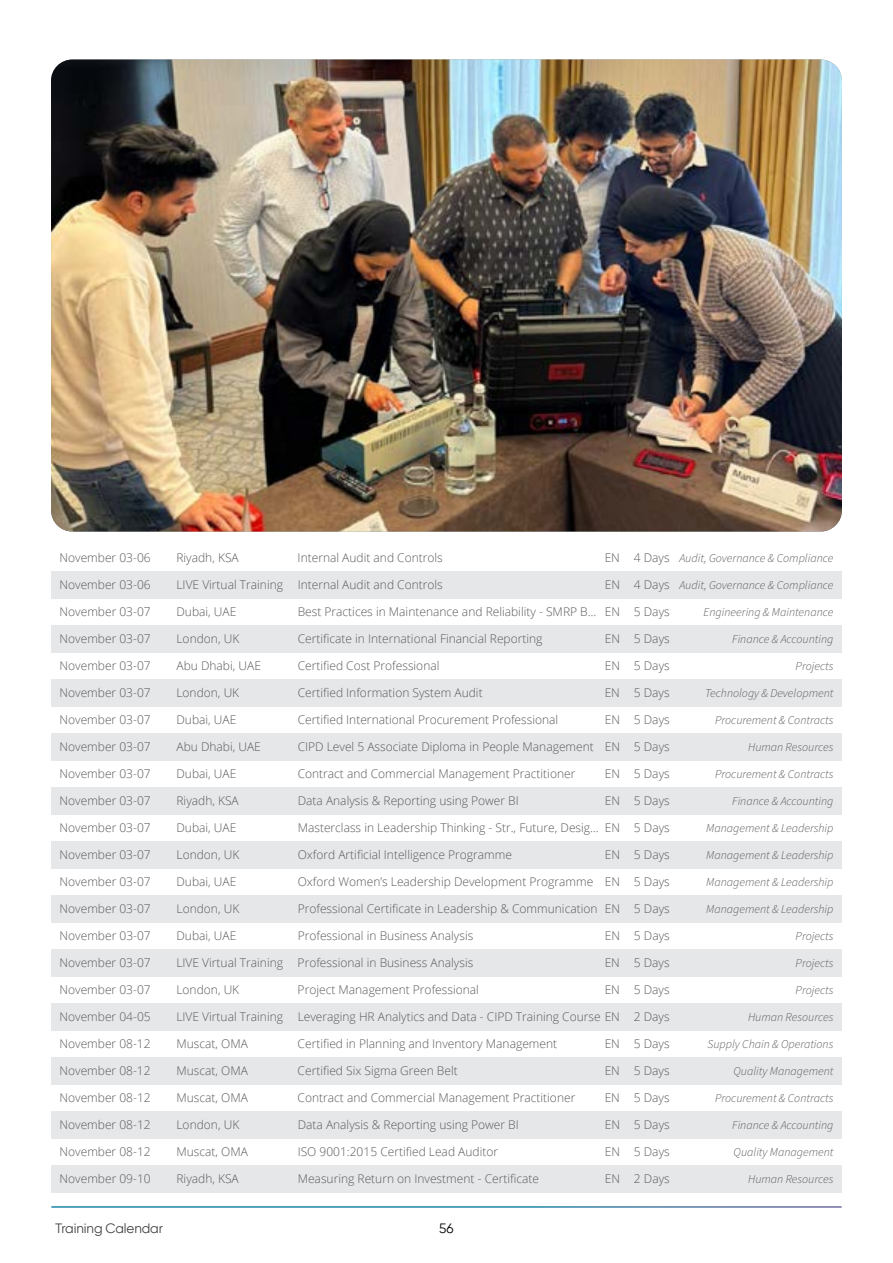
<style>
.page{position:relative;width:893px;height:1263px;background:#fff}
.page>*{position:absolute;margin:0;border:0;box-sizing:border-box;transform-origin:0 0}
.t1{font:13.5px "Gilroy";letter-spacing:-.01em;color:#414042}
.t2{font:13.5px "Gilroy";color:#000}
.t3{font:300 12px "Open Sans";color:#58595b}
.t4{font:italic 300 12px "Source Sans Pro";color:#58595b}
.s1{font-family:"Open Sans";font-style:normal}
</style>
<div class="page">
<div style="left:51px;top:571px;width:791px;height:27px;background:#e6e7e8"></div>
<div style="left:51px;top:625px;width:791px;height:27px;background:#e6e7e8"></div>
<div style="left:51px;top:679px;width:791px;height:27px;background:#e6e7e8"></div>
<div style="left:51px;top:733px;width:791px;height:27px;background:#e6e7e8"></div>
<div style="left:51px;top:787px;width:791px;height:27px;background:#e6e7e8"></div>
<div style="left:51px;top:841px;width:791px;height:27px;background:#e6e7e8"></div>
<div style="left:51px;top:895px;width:791px;height:27px;background:#e6e7e8"></div>
<div style="left:51px;top:949px;width:791px;height:27px;background:#e6e7e8"></div>
<div style="left:51px;top:1003px;width:791px;height:27px;background:#e6e7e8"></div>
<div style="left:51px;top:1057px;width:791px;height:27px;background:#e6e7e8"></div>
<div style="left:51px;top:1111px;width:791px;height:27px;background:#e6e7e8"></div>
<div style="left:51px;top:1165px;width:791px;height:27px;background:#e6e7e8"></div>
<img style="left:51px;top:60px;width:791px;height:471px">
<p class="t3" style="left:60px;top:549px;width:93px">November 03-06</p>
<p class="t3" style="left:176px;top:549px;width:64px">Riyadh, KSA</p>
<p class="t3" style="left:298px;top:549px;width:147px">Internal Audit and Controls</p>
<p class="t4" style="left:605px;top:551px;width:230px"><span class="s1">EN 4 Days</span> Audit, Governance &amp; Compliance</p>
<p class="t3" style="left:60px;top:576px;width:93px">November 03-06</p>
<p class="t3" style="left:176px;top:576px;width:268px">LIVE Virtual Training Internal Audit and Controls</p>
<p class="t4" style="left:605px;top:578px;width:230px"><span class="s1">EN 4 Days</span> Audit, Governance &amp; Compliance</p>
<p class="t3" style="left:60px;top:603px;width:93px">November 03-07</p>
<p class="t3" style="left:176px;top:603px;width:61px">Dubai, UAE</p>
<p class="t3" style="left:298px;top:603px;width:374px">Best Practices in Maintenance and Reliability - SMRP B… EN 5 Days</p>
<p class="t4" style="left:704px;top:605px;width:131px">Engineering &amp; Maintenance</p>
<p class="t3" style="left:60px;top:630px;width:93px">November 03-07</p>
<p class="t3" style="left:176px;top:630px;width:64px">London, UK</p>
<p class="t3" style="left:298px;top:630px;width:246px">Certificate in International Financial Reporting</p>
<p class="t3" style="left:605px;top:630px;width:67px">EN 5 Days</p>
<p class="t4" style="left:732px;top:632px;width:103px">Finance &amp; Accounting</p>
<p class="t3" style="left:60px;top:657px;width:93px">November 03-07</p>
<p class="t3" style="left:176px;top:657px;width:86px">Abu Dhabi, UAE</p>
<p class="t3" style="left:298px;top:657px;width:143px">Certified Cost Professional</p>
<p class="t3" style="left:605px;top:657px;width:67px">EN 5 Days</p>
<p class="t4" style="left:796px;top:659px;width:39px">Projects</p>
<p class="t3" style="left:60px;top:684px;width:93px">November 03-07</p>
<p class="t3" style="left:176px;top:684px;width:64px">London, UK</p>
<p class="t3" style="left:298px;top:684px;width:187px">Certified Information System Audit</p>
<p class="t3" style="left:605px;top:684px;width:67px">EN 5 Days</p>
<p class="t4" style="left:705px;top:686px;width:130px">Technology &amp; Development</p>
<p class="t3" style="left:60px;top:711px;width:93px">November 03-07</p>
<p class="t3" style="left:176px;top:711px;width:61px">Dubai, UAE</p>
<p class="t3" style="left:298px;top:711px;width:262px">Certified International Procurement Professional</p>
<p class="t3" style="left:605px;top:711px;width:67px">EN 5 Days</p>
<p class="t4" style="left:715px;top:713px;width:120px">Procurement &amp; Contracts</p>
<p class="t3" style="left:60px;top:738px;width:93px">November 03-07</p>
<p class="t3" style="left:176px;top:738px;width:86px">Abu Dhabi, UAE</p>
<p class="t3" style="left:298px;top:738px;width:374px">CIPD Level 5 Associate Diploma in People Management EN 5 Days</p>
<p class="t4" style="left:748px;top:740px;width:87px">Human Resources</p>
<p class="t3" style="left:60px;top:765px;width:93px">November 03-07</p>
<p class="t3" style="left:176px;top:765px;width:61px">Dubai, UAE</p>
<p class="t3" style="left:298px;top:765px;width:279px">Contract and Commercial Management Practitioner</p>
<p class="t3" style="left:605px;top:765px;width:67px">EN 5 Days</p>
<p class="t4" style="left:715px;top:767px;width:120px">Procurement &amp; Contracts</p>
<p class="t3" style="left:60px;top:792px;width:93px">November 03-07</p>
<p class="t3" style="left:176px;top:792px;width:64px">Riyadh, KSA</p>
<p class="t3" style="left:298px;top:792px;width:223px">Data Analysis &amp; Reporting using Power BI</p>
<p class="t3" style="left:605px;top:792px;width:67px">EN 5 Days</p>
<p class="t4" style="left:732px;top:794px;width:103px">Finance &amp; Accounting</p>
<p class="t3" style="left:60px;top:819px;width:93px">November 03-07</p>
<p class="t3" style="left:176px;top:819px;width:61px">Dubai, UAE</p>
<p class="t3" style="left:298px;top:819px;width:374px">Masterclass in Leadership Thinking - Str., Future, Desig… EN 5 Days</p>
<p class="t4" style="left:706px;top:821px;width:129px">Management &amp; Leadership</p>
<p class="t3" style="left:60px;top:846px;width:93px">November 03-07</p>
<p class="t3" style="left:176px;top:846px;width:64px">London, UK</p>
<p class="t3" style="left:298px;top:846px;width:216px">Oxford Artificial Intelligence Programme</p>
<p class="t3" style="left:605px;top:846px;width:67px">EN 5 Days</p>
<p class="t4" style="left:706px;top:848px;width:129px">Management &amp; Leadership</p>
<p class="t3" style="left:60px;top:873px;width:93px">November 03-07</p>
<p class="t3" style="left:177px;top:873px;width:61px">Dubai, UAE</p>
<p class="t3" style="left:298px;top:873px;width:374px">Oxford Women’s Leadership Development Programme EN 5 Days</p>
<p class="t4" style="left:706px;top:875px;width:129px">Management &amp; Leadership</p>
<p class="t3" style="left:60px;top:900px;width:93px">November 03-07</p>
<p class="t3" style="left:177px;top:900px;width:64px">London, UK</p>
<p class="t3" style="left:298px;top:900px;width:374px">Professional Certificate in Leadership &amp; Communication EN 5 Days</p>
<p class="t4" style="left:706px;top:902px;width:129px">Management &amp; Leadership</p>
<p class="t3" style="left:60px;top:927px;width:93px">November 03-07</p>
<p class="t3" style="left:177px;top:927px;width:61px">Dubai, UAE</p>
<p class="t3" style="left:298px;top:927px;width:177px">Professional in Business Analysis</p>
<p class="t3" style="left:605px;top:927px;width:67px">EN 5 Days</p>
<p class="t4" style="left:796px;top:929px;width:39px">Projects</p>
<p class="t3" style="left:60px;top:954px;width:93px">November 03-07</p>
<p class="t3" style="left:176px;top:954px;width:298px">LIVE Virtual Training Professional in Business Analysis</p>
<p class="t3" style="left:605px;top:954px;width:67px">EN 5 Days</p>
<p class="t4" style="left:796px;top:956px;width:39px">Projects</p>
<p class="t3" style="left:60px;top:981px;width:93px">November 03-07</p>
<p class="t3" style="left:176px;top:981px;width:64px">London, UK</p>
<p class="t3" style="left:298px;top:981px;width:183px">Project Management Professional</p>
<p class="t3" style="left:605px;top:981px;width:67px">EN 5 Days</p>
<p class="t4" style="left:796px;top:983px;width:39px">Projects</p>
<p class="t3" style="left:60px;top:1008px;width:93px">November 04-05</p>
<p class="t3" style="left:176px;top:1008px;width:495px">LIVE Virtual Training Leveraging HR Analytics and Data - CIPD Training Course EN 2 Days</p>
<p class="t4" style="left:748px;top:1010px;width:87px">Human Resources</p>
<p class="t3" style="left:60px;top:1035px;width:93px">November 08-12</p>
<p class="t3" style="left:176px;top:1035px;width:73px">Muscat, OMA</p>
<p class="t3" style="left:298px;top:1035px;width:261px">Certified in Planning and Inventory Management</p>
<p class="t3" style="left:605px;top:1035px;width:67px">EN 5 Days</p>
<p class="t4" style="left:707px;top:1037px;width:127px">Supply Chain &amp; Operations</p>
<p class="t3" style="left:60px;top:1062px;width:93px">November 08-12</p>
<p class="t3" style="left:176px;top:1062px;width:73px">Muscat, OMA</p>
<p class="t3" style="left:298px;top:1062px;width:162px">Certified Six Sigma Green Belt</p>
<p class="t3" style="left:605px;top:1062px;width:67px">EN 5 Days</p>
<p class="t4" style="left:733px;top:1064px;width:101px">Quality Management</p>
<p class="t3" style="left:60px;top:1089px;width:93px">November 08-12</p>
<p class="t3" style="left:176px;top:1089px;width:73px">Muscat, OMA</p>
<p class="t3" style="left:298px;top:1089px;width:279px">Contract and Commercial Management Practitioner</p>
<p class="t3" style="left:605px;top:1089px;width:67px">EN 5 Days</p>
<p class="t4" style="left:715px;top:1091px;width:120px">Procurement &amp; Contracts</p>
<p class="t3" style="left:60px;top:1116px;width:93px">November 08-12</p>
<p class="t3" style="left:176px;top:1116px;width:64px">London, UK</p>
<p class="t3" style="left:298px;top:1116px;width:223px">Data Analysis &amp; Reporting using Power BI</p>
<p class="t3" style="left:605px;top:1116px;width:67px">EN 5 Days</p>
<p class="t4" style="left:732px;top:1118px;width:103px">Finance &amp; Accounting</p>
<p class="t3" style="left:60px;top:1143px;width:93px">November 08-12</p>
<p class="t3" style="left:176px;top:1143px;width:73px">Muscat, OMA</p>
<p class="t3" style="left:298px;top:1143px;width:202px">ISO 9001:2015 Certified Lead Auditor</p>
<p class="t3" style="left:605px;top:1143px;width:67px">EN 5 Days</p>
<p class="t4" style="left:734px;top:1145px;width:101px">Quality Management</p>
<p class="t3" style="left:60px;top:1170px;width:93px">November 09-10</p>
<p class="t3" style="left:176px;top:1170px;width:64px">Riyadh, KSA</p>
<p class="t3" style="left:298px;top:1170px;width:243px">Measuring Return on Investment - Certificate</p>
<p class="t3" style="left:605px;top:1170px;width:67px">EN 2 Days</p>
<p class="t4" style="left:748px;top:1172px;width:87px">Human Resources</p>
<p class="t1" style="left:55px;top:1220px;width:109px">Training Calendar</p>
<p class="t2" style="left:439px;top:1220px;width:16px">56</p>
</div>
